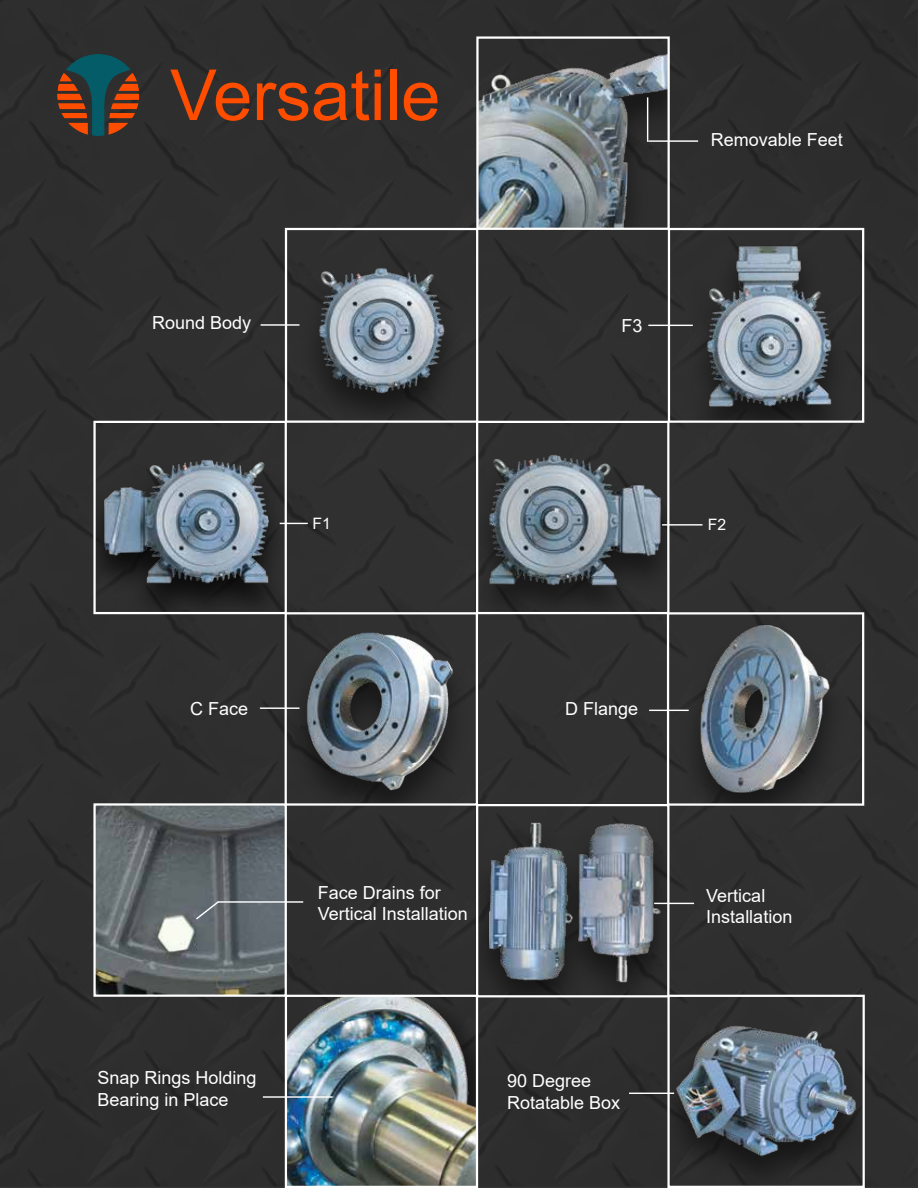
<style>
.page{position:relative;width:918px;height:1188px;background:#2e2e2f}
.page>*{position:absolute;margin:0;border:0;box-sizing:border-box;transform-origin:0 0}
.t1{font:70.5px "Arial";color:#ff4d00}
.t2{font:18px/21.6px "Arial";color:#fff}
.t3{font:15.75px "Arial";color:#fff}
</style>
<div class="page">
<div style="left:686px;top:243px;width:166px;height:179px;background:#000;opacity:.5"></div>
<img style="left:677px;top:239px;width:184px;height:176px">
<div style="left:668px;top:228px;width:196px;height:195px;border:2px solid #fff"></div>
<img style="left:488px;top:454px;width:178px;height:157px">
<div style="left:476px;top:421px;width:193px;height:193px;border:2px solid #fff"></div>
<img style="left:670px;top:615px;width:190px;height:188px">
<div style="left:667px;top:612px;width:197px;height:194px;border:2px solid #fff"></div>
<img style="left:96px;top:459px;width:184px;height:152px">
<div style="left:93px;top:421px;width:194px;height:193px;border:2px solid #fff"></div>
<img style="left:479px;top:39px;width:188px;height:188px">
<div style="left:476px;top:36px;width:194px;height:194px;border:2px solid #fff"></div>
<img style="left:293px;top:240px;width:152px;height:176px">
<div style="left:285px;top:228px;width:193px;height:195px;border:2px solid #fff"></div>
<img style="left:288px;top:615px;width:177px;height:188px">
<div style="left:285px;top:612px;width:193px;height:194px;border:2px solid #fff"></div>
<img style="left:670px;top:998px;width:192px;height:187px">
<div style="left:667px;top:995px;width:198px;height:193px;border:2px solid #fff"></div>
<img style="left:288px;top:998px;width:187px;height:187px">
<div style="left:285px;top:995px;width:193px;height:193px;border:2px solid #fff"></div>
<img style="left:96px;top:806px;width:188px;height:188px">
<div style="left:93px;top:803px;width:194px;height:194px;border:2px solid #fff"></div>
<img style="left:479px;top:816px;width:187px;height:178px">
<div style="left:476px;top:804px;width:193px;height:193px;border:2px solid #fff"></div>
<hr style="left:648px;top:140px;width:50px;height:2px;background:#fff">
<hr style="left:261px;top:324px;width:38px;height:2px;background:#fff">
<hr style="left:648px;top:325px;width:45px;height:1px;background:#fff">
<svg style="left:280px;top:523px;width:28px;height:1px"></svg>
<hr style="left:662px;top:524px;width:41px;height:2px;background:#fff">
<hr style="left:260px;top:707px;width:39px;height:2px;background:#fff">
<hr style="left:649px;top:710px;width:40px;height:1px;background:#fff">
<hr style="left:263px;top:1096px;width:70px;height:2px;background:#fff">
<hr style="left:654px;top:903px;width:40px;height:1px;background:#fff">
<hr style="left:218px;top:901px;width:85px;height:2px;background:#fff">
<svg style="left:194px;top:900px;width:26px;height:21px"></svg>
<hr style="left:647px;top:97px;width:1px;height:45px;background:#fff">
<hr style="left:629px;top:1093px;width:45px;height:1px;background:#fff">
<svg style="left:57px;top:54px;width:82px;height:82px"></svg>
<h1 class="t1" style="left:170px;top:47px;width:272px">Versatile</h1>
<p class="t2" style="left:152px;top:311px;width:101px">Round Body</p>
<p class="t2" style="left:622px;top:315px;width:23px">F3</p>
<p class="t2" style="left:711px;top:129px;width:134px">Removable Feet</p>
<p class="t3" style="left:312px;top:513px;width:20px">F1</p>
<p class="t3" style="left:708px;top:514px;width:20px">F2</p>
<p class="t2" style="left:190px;top:698px;width:60px">C Face</p>
<p class="t2" style="left:565px;top:698px;width:75px">D Flange</p>
<p class="t2" style="left:97px;top:1067px;width:161px">Snap Rings Holding<br>Bearing in Place</p>
<p class="t2" style="left:318px;top:881px;width:152px">Face Drains for<br>Vertical Installation</p>
<p class="t2" style="left:507px;top:1070px;width:115px">90 Degree<br>Rotatable Box</p>
<p class="t2" style="left:706px;top:885px;width:88px">Vertical<br>Installation</p>
</div>
